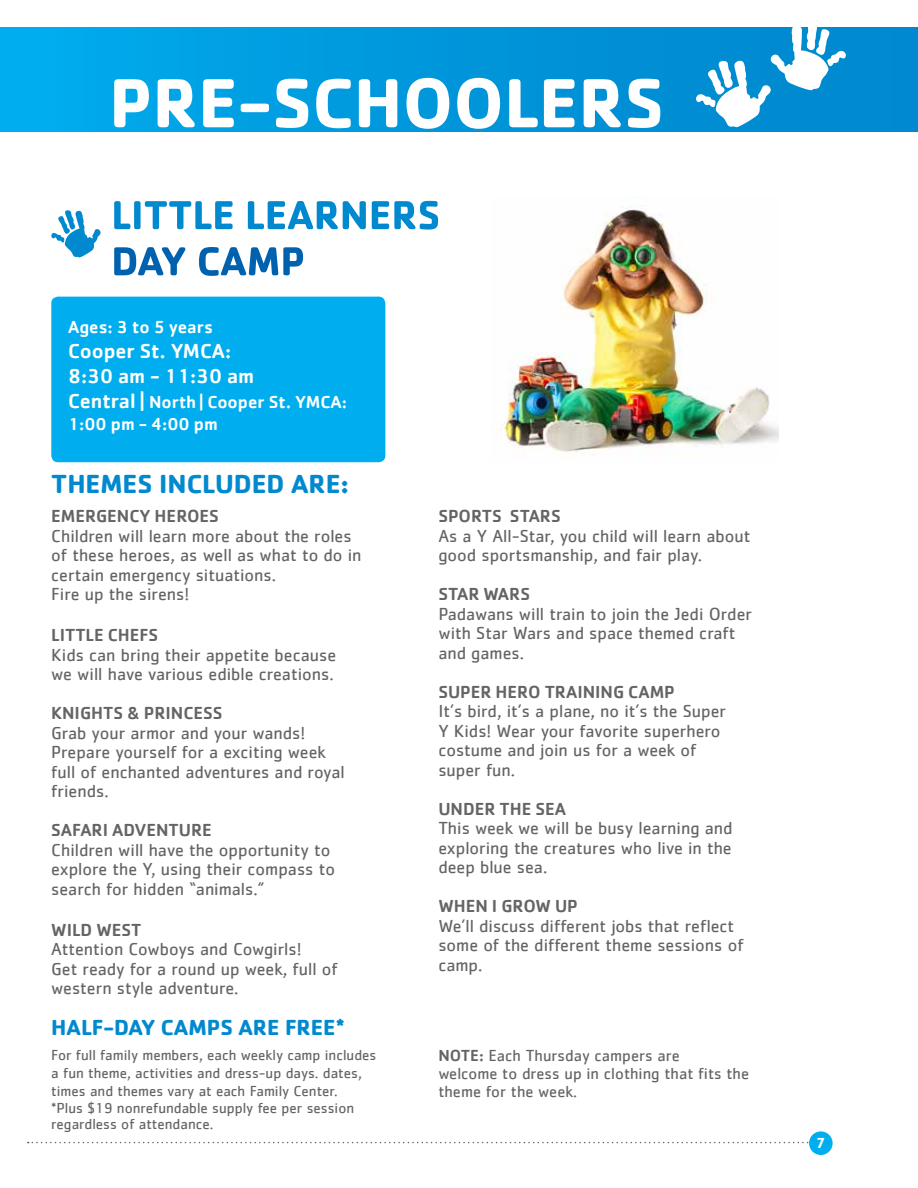
<style>
.page{position:relative;width:918px;height:1188px;background:#fff}
.page>*{position:absolute;margin:0;border:0;box-sizing:border-box;transform-origin:0 0}
.t1{font:700 27px "Cachet";color:#0089cf}
.t2{font:700 22.5px "Cachet";color:#0089cf}
.t3{font:500 21px/25.2px "Cachet";color:#fff}
.t4{font:18px/19.5px "Cachet";color:#636466}
.t5{font:500 18px "Cachet";color:#636466}
.t6{font:500 18px/21.6px "Cachet";color:#fff}
.t7{font:16.5px/18px "Cachet";color:#636466}
.t8{font:15px/18px "Cachet";color:#636466}
.t9{font:700 15px "Cachet";color:#fff}
.s1{font-size:21px}
.s2{font-weight:500}
</style>
<div class="page">
<svg style="left:28px;top:1142px;width:781px;height:1px"></svg>
<div style="left:809px;top:1131px;width:24px;height:24px;background:#00aeef;border-radius:50%"></div>
<div style="left:0;top:27px;width:918px;height:105px;background:linear-gradient(to right,#00abed,#0084cb)"></div>
<svg style="left:114px;top:78px;width:546px;height:51px"></svg>
<svg style="left:694px;top:27px;width:154px;height:101px"></svg>
<svg style="left:114px;top:247px;width:189px;height:29px"></svg>
<svg style="left:114px;top:201px;width:324px;height:29px"></svg>
<img style="left:493px;top:206px;width:286px;height:250px">
<svg style="left:51px;top:210px;width:50px;height:48px"></svg>
<div style="left:51px;top:297px;width:334px;height:165px;background:#00aeef;border-radius:7px"></div>
<p class="t6" style="left:68px;top:315px;width:146px">Ages: 3 to 5 years</p>
<p class="t3" style="left:68px;top:338px;width:188px">Cooper St. YMCA:<br>8:30 am - 11:30 am</p>
<p class="t6" style="left:68px;top:391px;width:280px"><span class="s1">Central |</span> North | Cooper St. YMCA:<br>1:00 pm - 4:00 pm</p>
<h1 class="t1" style="left:51px;top:466px;width:299px">THEMES INCLUDED ARE:</h1>
<p class="t5" style="left:51px;top:505px;width:169px">EMERGENCY HEROES</p>
<p class="t4" style="left:51px;top:526px;width:312px">Children will learn more about the roles of these heroes, as well as what to do in certain emergency situations.<br>Fire up the sirens!</p>
<p class="t5" style="left:51px;top:624px;width:109px">LITTLE CHEFS</p>
<p class="t4" style="left:51px;top:645px;width:286px">Kids can bring their appetite because we will have various edible creations.</p>
<p class="t5" style="left:51px;top:702px;width:173px">KNIGHTS &amp; PRINCESS</p>
<p class="t4" style="left:51px;top:723px;width:295px">Grab your armor and your wands!<br>Prepare yourself for a exciting week full of enchanted adventures and royal friends.</p>
<p class="t5" style="left:51px;top:819px;width:162px">SAFARI ADVENTURE</p>
<p class="t4" style="left:51px;top:840px;width:285px">Children will have the opportunity to explore the Y, using their compass to search for hidden “animals.”</p>
<p class="t5" style="left:51px;top:919px;width:92px">WILD WEST</p>
<p class="t4" style="left:51px;top:939px;width:288px">Attention Cowboys and Cowgirls!<br>Get ready for a round up week, full of western style adventure.</p>
<p class="t2" style="left:51px;top:1012px;width:295px">HALF-DAY CAMPS ARE FREE*</p>
<p class="t8" style="left:51px;top:1046px;width:327px">For full family members, each weekly camp includes a fun theme, activities and dress-up days. dates, times and themes vary at each Family Center.</p>
<p class="t8" style="left:51px;top:1099px;width:304px;line-height:16.5px">*Plus $19 nonrefundable supply fee per session regardless of attendance.</p>
<p class="t5" style="left:438px;top:505px;width:124px">SPORTS STARS</p>
<p class="t4" style="left:438px;top:526px;width:314px">As a Y All-Star, you child will learn about good sportsmanship, and fair play.</p>
<p class="t5" style="left:438px;top:583px;width:93px">STAR WARS</p>
<p class="t4" style="left:438px;top:604px;width:315px">Padawans will train to join the Jedi Order with Star Wars and space themed craft and games.</p>
<p class="t5" style="left:438px;top:681px;width:238px">SUPER HERO TRAINING CAMP</p>
<p class="t4" style="left:438px;top:701px;width:289px">It’s bird, it’s a plane, no it’s the Super<br>Y Kids! Wear your favorite superhero costume and join us for a week of super fun.</p>
<p class="t5" style="left:438px;top:798px;width:129px">UNDER THE SEA</p>
<p class="t4" style="left:438px;top:818px;width:296px;text-align:justify">This week we will be busy learning and exploring the creatures who live in the deep blue sea.</p>
<p class="t5" style="left:438px;top:895px;width:141px">WHEN I GROW UP</p>
<p class="t4" style="left:438px;top:916px;width:307px">We’ll discuss different jobs that reflect some of the different theme sessions of camp.</p>
<p class="t7" style="left:438px;top:1046px;width:312px"><span class="s2">NOTE:</span> Each Thursday campers are<br>welcome to dress up in clothing that fits the theme for the week.</p>
<p class="t9" style="left:816px;top:1133px;width:11px">7</p>
</div>
